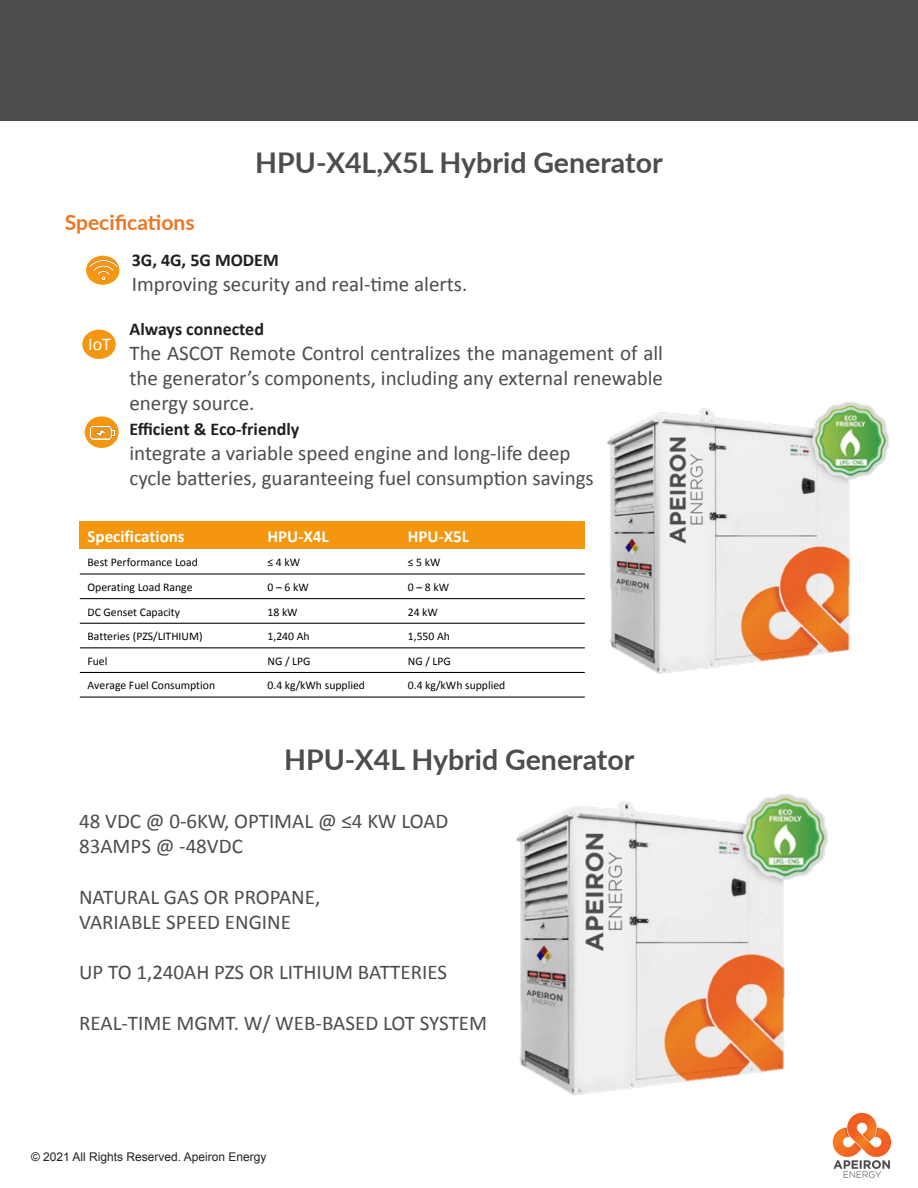
<style>
.page{position:relative;width:918px;height:1188px;background:#fff}
.page>*{position:absolute;margin:0;border:0;box-sizing:border-box;transform-origin:0 0}
.t1{font:700 28.5px "Lato";color:#4e4c4d}
.t2{font:21px/25.2px "Calibri";color:#4e4c4d}
.t3{font:700 21px "Lato";color:#ec7624}
.t4{font:21px "Calibri";color:#fff}
.t5{font:700 18px "Calibri";color:#231f20}
.t6{font:18px "Calibri";color:#fff}
.t7{font:700 16.95px "Calibri";color:#fff}
.t8{font:12px "Arial";color:#231f20}
.t9{font:11.7px "Calibri";color:#000}
</style>
<div class="page">
<svg style="left:83px;top:415px;width:37px;height:34px"></svg>
<div style="left:82px;top:413px;width:40px;height:38px;border:3px solid #fff;border-radius:50%"></div>
<img style="left:90px;top:426px;width:24px;height:13px">
<div style="left:83px;top:253px;width:39px;height:35px;border:3px solid #fff;border-radius:50%"></div>
<img style="left:87px;top:253px;width:33px;height:34px">
<div style="left:81px;top:328px;width:36px;height:32px;background:#f4970f;border-radius:50%"></div>
<div style="left:79px;top:327px;width:40px;height:35px;border:3px solid #fff;border-radius:50%"></div>
<div style="left:80px;top:521px;width:180px;height:28px;background:#f4970f"></div>
<div style="left:260px;top:521px;width:140px;height:28px;background:#f4970f"></div>
<div style="left:400px;top:521px;width:185px;height:28px;background:#f4970f"></div>
<hr style="left:80px;top:573px;width:505px;height:2px;background:#000">
<hr style="left:80px;top:598px;width:505px;height:1px;background:#000">
<hr style="left:80px;top:623px;width:505px;height:1px;background:#000">
<hr style="left:80px;top:647px;width:505px;height:1px;background:#000">
<hr style="left:80px;top:672px;width:505px;height:1px;background:#000">
<hr style="left:80px;top:697px;width:505px;height:1px;background:#000">
<img style="left:606px;top:402px;width:282px;height:272px">
<img style="left:516px;top:794px;width:312px;height:301px">
<img style="left:832px;top:1112px;width:60px;height:66px">
<div style="left:0;top:0;width:918px;height:121px;background:#4e4c4d"></div>
<p class="t3" style="left:65px;top:207px;width:131px">Specifications</p>
<p class="t1" style="left:255px;top:141px;width:409px">HPU-X4L,X5L Hybrid Generator</p>
<p class="t6" style="left:88px;top:332px;width:24px">IoT</p>
<p class="t4" style="left:90px;top:338px;width:28px">IoT</p>
<p class="t5" style="left:132px;top:248px;width:149px">3G, 4G, 5G MODEM</p>
<p class="t2" style="left:132px;top:271px;width:337px">Improving security and real-time alerts.</p>
<p class="t5" style="left:129px;top:317px;width:136px">Always connected</p>
<p class="t2" style="left:129px;top:341px;width:535px;text-align:justify">The ASCOT Remote Control centralizes the management of all the generator’s components, including any external renewable energy source.</p>
<p class="t5" style="left:129px;top:417px;width:171px">Efficient &amp; Eco-friendly</p>
<p class="t2" style="left:129px;top:441px;width:466px">integrate a variable speed engine and long-life deep cycle batteries, guaranteeing fuel consumption savings</p>
<p class="t7" style="left:88px;top:526px;width:99px">Specifications</p>
<p class="t7" style="left:268px;top:526px;width:63px">HPU-X4L</p>
<p class="t7" style="left:408px;top:526px;width:63px">HPU-X5L</p>
<p class="t9" style="left:88px;top:555px;width:112px">Best Performance Load</p>
<p class="t9" style="left:268px;top:555px;width:34px">≤ 4 kW</p>
<p class="t9" style="left:408px;top:555px;width:34px">≤ 5 kW</p>
<p class="t9" style="left:87px;top:580px;width:107px">Operating Load Range</p>
<p class="t9" style="left:268px;top:580px;width:43px">0 – 6 kW</p>
<p class="t9" style="left:408px;top:580px;width:43px">0 – 8 kW</p>
<p class="t9" style="left:87px;top:604px;width:94px">DC Genset Capacity</p>
<p class="t9" style="left:268px;top:604px;width:32px">18 kW</p>
<p class="t9" style="left:408px;top:604px;width:32px">24 kW</p>
<p class="t9" style="left:87px;top:629px;width:117px">Batteries (PZS/LITHIUM)</p>
<p class="t9" style="left:268px;top:629px;width:44px">1,240 Ah</p>
<p class="t9" style="left:408px;top:629px;width:44px">1,550 Ah</p>
<p class="t9" style="left:87px;top:654px;width:21px">Fuel</p>
<p class="t9" style="left:267px;top:654px;width:45px">NG / LPG</p>
<p class="t9" style="left:408px;top:654px;width:45px">NG / LPG</p>
<p class="t9" style="left:87px;top:678px;width:129px">Average Fuel Consumption</p>
<p class="t9" style="left:268px;top:678px;width:99px">0.4 kg/kWh supplied</p>
<p class="t9" style="left:408px;top:678px;width:99px">0.4 kg/kWh supplied</p>
<p class="t1" style="left:284px;top:738px;width:352px">HPU-X4L Hybrid Generator</p>
<p class="t2" style="left:79px;top:809px;width:371px">48 VDC @ 0-6KW, OPTIMAL @ ≤4 KW LOAD<br>83AMPS @ -48VDC</p>
<p class="t2" style="left:79px;top:884px;width:243px">NATURAL GAS OR PROPANE,<br>VARIABLE SPEED ENGINE</p>
<p class="t2" style="left:79px;top:960px;width:370px">UP TO 1,240AH PZS OR LITHIUM BATTERIES</p>
<p class="t2" style="left:79px;top:1010px;width:410px">REAL-TIME MGMT. W/ WEB-BASED LOT SYSTEM</p>
<p class="t8" style="left:31px;top:1149px;width:237px">© 2021 All Rights Reserved. Apeiron Energy</p>
</div>
